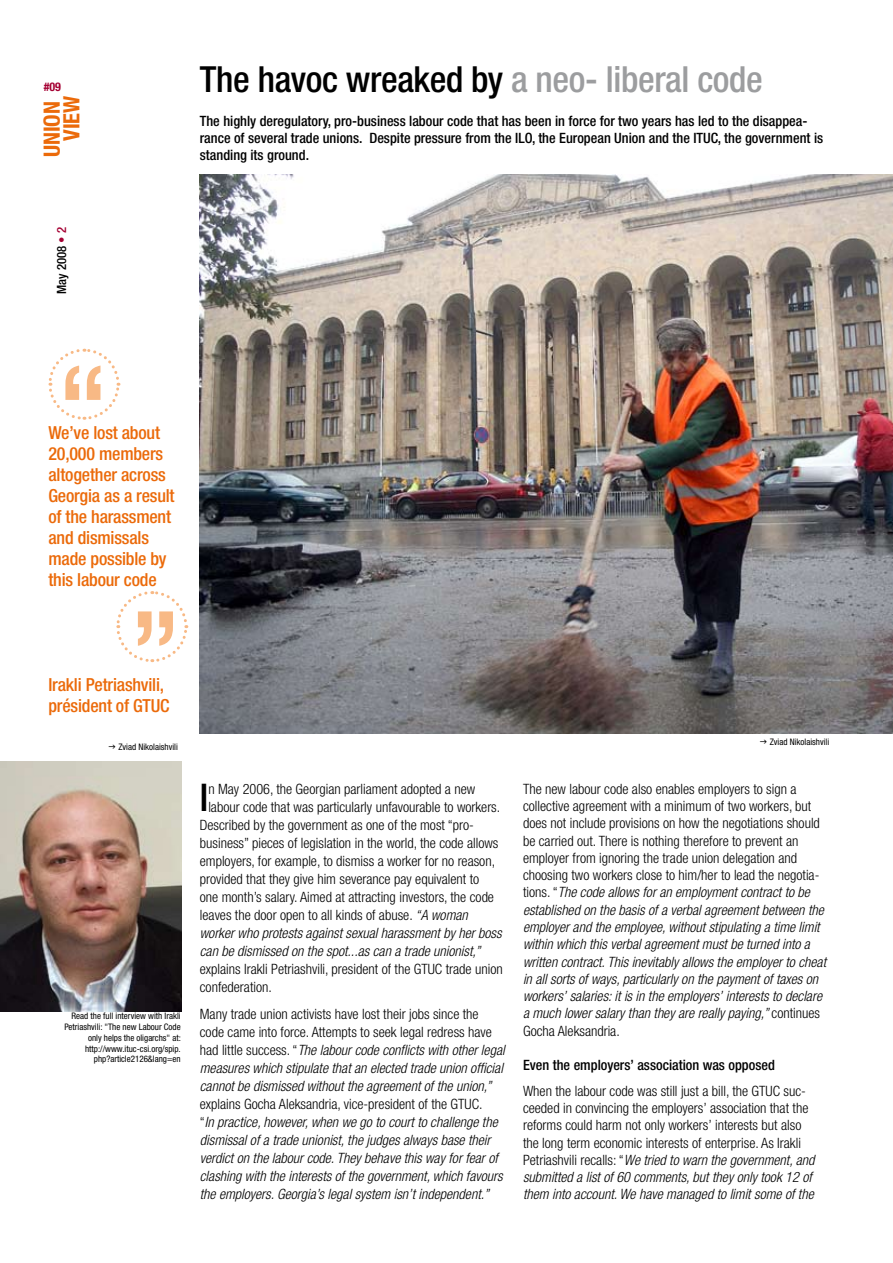
<style>
.page{position:relative;width:893px;height:1263px;background:#fff}
.page>*{position:absolute;margin:0;border:0;box-sizing:border-box;transform-origin:0 0}
.t1{font:500 condensed 120px "Helvetica Neue";color:#f8b985}
.t2{font:500 condensed 38.25px "Helvetica Neue";color:#000}
.t3{font:500 condensed 36px "Helvetica Neue";letter-spacing:-.01em;color:#000}
.t4{font:700 condensed 22.5px/19.5px "Helvetica Neue";color:#eb6a0a;text-align:right}
.t5{font:500 condensed 18px/21px "Helvetica Neue";letter-spacing:-.01em;color:#eb6a0a}
.t6{font:italic 300 condensed 14.25px/17.2px "Helvetica Neue";color:#000}
.t7{font:300 condensed 14.25px/17.2px "Helvetica Neue";color:#000}
.t8{font:500 condensed 14.25px/17.1px "Helvetica Neue";color:#000}
.t9{font:500 condensed 12.75px "Helvetica Neue";color:#000}
.t10{font:700 condensed 12px "Helvetica Neue";color:#a50133}
.t11{font:condensed 9px/10.8px "Helvetica Neue";color:#000;text-align:right}
.s1{color:#a50133}
.s2{color:#9c9d9f}
.s3{font-style:italic}
.s4{font-style:normal}
</style>
<div class="page">
<svg style="left:48px;top:348px;width:73px;height:72px"></svg>
<svg style="left:116px;top:591px;width:73px;height:72px"></svg>
<img style="left:200px;top:174px;width:693px;height:559px">
<img style="left:0;top:761px;width:181px;height:250px">
<p class="t10" style="left:44px;top:79px;width:19px">#09</p>
<h3 class="t4" style="left:42px;top:157px;width:63px;rotate:-90deg">UNION<br>VIEW</h3>
<p class="t9" style="left:54px;top:294px;width:68px;rotate:-90deg">May 2008 <span class="s1">• 2</span></p>
<h3 class="t3" style="left:200px;top:58px;width:565px">The havoc wreaked by <span class="s2">a neo- liberal code</span></h3>
<p class="t8" style="left:200px;top:112px;width:625px">The highly deregulatory, pro-business labour code that has been in force for two years has led to the disappea&shy;rance of several trade unions. Despite pressure from the ILO, the European Union and the ITUC, the government is standing its ground.</p>
<h1 class="t1" style="left:57px;top:337px;width:53px">“</h1>
<p class="t5" style="left:48px;top:421px;width:128px">We’ve lost about<br>20,000 members altogether across<br>Georgia as a result of the harassment and dismissals made possible by this labour code</p>
<h1 class="t1" style="left:181px;top:674px;width:53px;rotate:-180deg">“</h1>
<p class="t5" style="left:48px;top:674px;width:123px">Irakli Petriashvili, président of GTUC</p>
<p class="t11" style="left:118px;top:742px;width:61px">Zviad Nikolaishvili</p>
<p class="t11" style="left:64px;top:1010px;width:118px">Read the full interview with Irakli<br>Petriashvili: "The new Labour Code only helps the oligarchs" at: http://www.ituc-csi.org/spip. php?article2126&amp;lang=en</p>
<h2 class="t2" style="left:200px;top:774px;width:10px">I</h2>
<p class="t7" style="left:208px;top:780px;width:268px">n May 2006, the Georgian parliament adopted a new</p>
<p class="t7" style="left:208px;top:798px;width:293px">labour code that was particularly unfavourable to workers.</p>
<p class="t7" style="left:200px;top:816px;width:276px">Described by the government as one of the most “pro-</p>
<p class="t7" style="left:200px;top:834px;width:300px">business” pieces of legislation in the world, the code allows</p>
<p class="t7" style="left:200px;top:852px;width:297px">employers, for example, to dismiss a worker for no reason,</p>
<p class="t7" style="left:200px;top:870px;width:281px">provided that they give him severance pay equivalent to</p>
<p class="t7" style="left:200px;top:888px;width:296px">one month’s salary. Aimed at attracting investors, the code</p>
<p class="t7" style="left:200px;top:906px;width:270px">leaves the door open to all kinds of abuse. <span class="s3">“A woman</span></p>
<p class="t6" style="left:200px;top:924px;width:303px">worker who protests against sexual harassment by her boss</p>
<p class="t6" style="left:200px;top:942px;width:282px">can be dismissed on the spot...as can a trade unionist,”</p>
<p class="t7" style="left:200px;top:960px;width:304px;line-height:18px">explains Irakli Petriashvili, president of the GTUC trade union confederation.</p>
<p class="t6" style="left:200px;top:1005px;width:306px;line-height:18px"><span class="s4">Many trade union activists have lost their jobs since the code came into force. Attempts to seek legal redress have had little success. “</span>The labour code conflicts with other legal measures which stipulate that an elected trade union official cannot be dismissed without the agreement of the union,”</p>
<p class="t6" style="left:200px;top:1095px;width:304px;line-height:18px"><span class="s4">explains Gocha Aleksandria, vice-president of the GTUC.<br>“</span>In practice, however, when we go to court to challenge the dismissal of a trade unionist, the judges always base their verdict on the labour code. They behave this way for fear of clashing with the interests of the government, which favours the employers. Georgia’s legal system isn’t independent.”</p>
<p class="t11" style="left:770px;top:737px;width:61px">Zviad Nikolaishvili</p>
<p class="t6" style="left:523px;top:780px;width:305px"><span class="s4">The new labour code also enables employers to sign a collective agreement with a minimum of two workers, but does not include provisions on how the negotiations should be carried out. There is nothing therefore to prevent an employer from ignoring the trade union delegation and choosing two workers close to him/her to lead the negotia&shy;tions. “</span>The code allows for an employment contract to be established on the basis of a verbal agreement between the employer and the employee, without stipulating a time limit within which this verbal agreement must be turned into a written contract. This inevitably allows the employer to cheat in all sorts of ways, particularly on the payment of taxes on workers’ salaries: it is in the employers’ interests to declare a much lower salary than they are really paying,” <span class="s4">continues Gocha Aleksandria.</span></p>
<p class="t8" style="left:523px;top:1056px;width:253px">Even the employers’ association was opposed</p>
<p class="t7" style="left:523px;top:1082px;width:293px">When the labour code was still just a bill, the GTUC suc&shy;ceeded in convincing the employers’ association that the reforms could harm not only workers’ interests but also the long term economic interests of enterprise. As Irakli Petriashvili recalls: “<span class="s3">We tried to warn the government, and submitted a list of 60 comments, but they only took 12 of them into account. We have managed to limit some of the</span></p>
</div>
